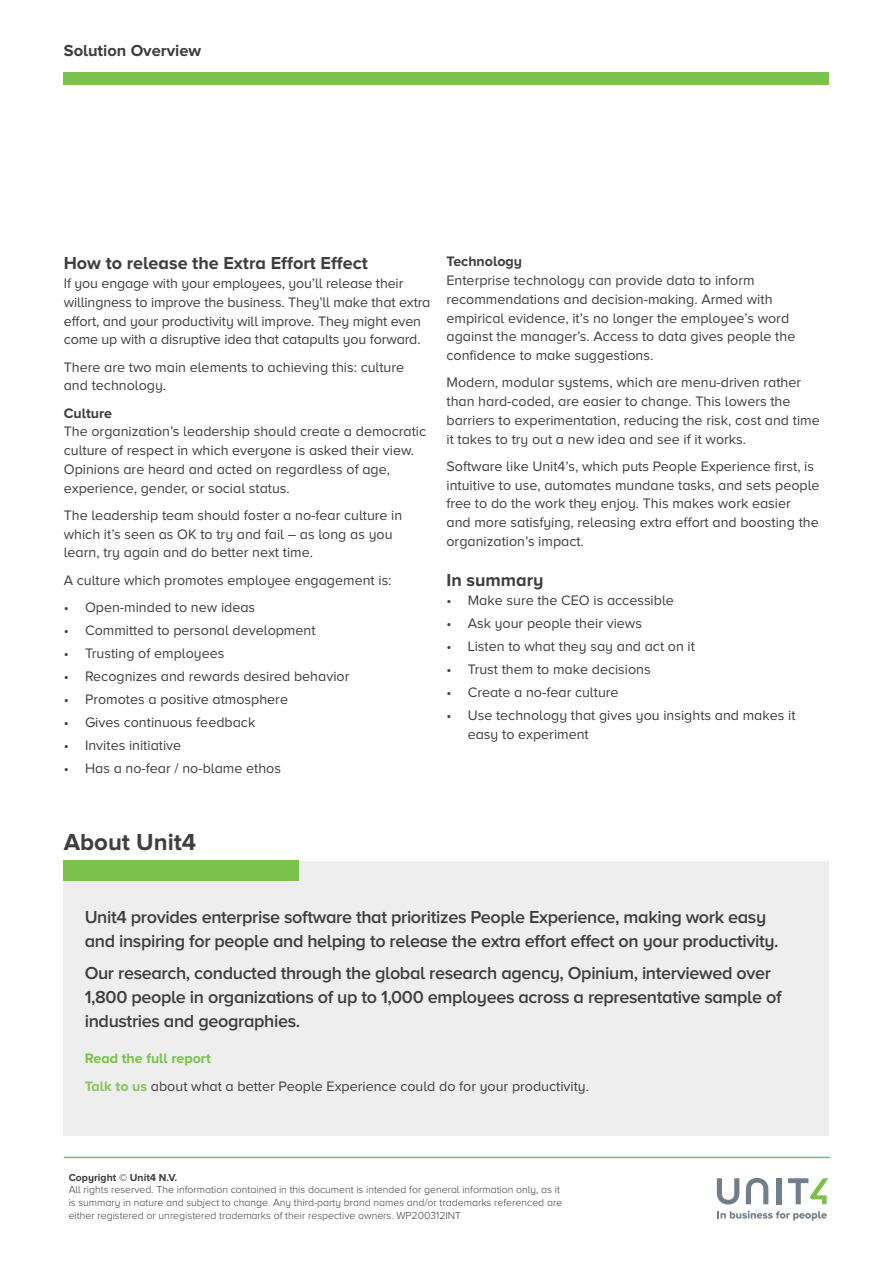
<style>
.page{position:relative;width:893px;height:1263px;background:#fff}
.page>*{position:absolute;margin:0;border:0;box-sizing:border-box;transform-origin:0 0}
.t1{font:700 24px "Proxima Nova A";color:#3e3e3f}
.Box_highlight{font:600 18px/24px "Proxima Nova A";letter-spacing:-.02em;color:#3e3e3f}
.Subtitle_2{font:700 18px "Proxima Nova A";color:#3e3e3f}
.t2{font:700 16.5px "Proxima Nova A";color:#3e3e3f}
.Body_copy{font:14.25px/18.8px "Proxima Nova A";color:#3e3e3f}
.Tabbed_body_copy{font:14.25px/18.8px "Proxima Nova A";color:#3e3e3f}
.t3{font:700 14.25px "Proxima Nova A";color:#7ac24b}
.Body_copy-2{font:700 14.25px "Proxima Nova A";color:#3e3e3f}
.TXT_introduction{font:300 10.5px/12.6px "Proxima Nova A";color:#3e3e3f}
.TXT_introduction-2{font:700 10.5px "Proxima Nova A";color:#3e3e3f}
.s1{font-weight:700;color:#87c65a}
</style>
<div class="page">
<div style="left:64px;top:72px;width:765px;height:13px;background:#7ac24b"></div>
<hr style="left:64px;top:1157px;width:766px;height:1px;background:#7ac24b">
<div style="left:64px;top:861px;width:765px;height:274px;background:#eeeeef"></div>
<div style="left:64px;top:861px;width:235px;height:20px;background:#7ac24b"></div>
<svg style="left:717px;top:1211px;width:110px;height:9px"></svg>
<svg style="left:717px;top:1178px;width:22px;height:26px"></svg>
<svg style="left:746px;top:1178px;width:22px;height:26px"></svg>
<div style="left:776px;top:1178px;width:5px;height:26px;background:#727f8a"></div>
<svg style="left:788px;top:1178px;width:40px;height:26px"></svg>
<p class="t2" style="left:64px;top:41px;width:139px">Solution Overview</p>
<p class="Subtitle_2" style="left:64px;top:253px;width:306px">How to release the Extra Effort Effect</p>
<p class="Body_copy" style="left:64px;top:274px;width:368px">If you engage with your employees, you’ll release their willingness to improve the business. They’ll make that extra effort, and your productivity will improve. They might even come up with a disruptive idea that catapults you forward.</p>
<p class="Body_copy" style="left:64px;top:357px;width:342px">There are two main elements to achieving this: culture and technology.</p>
<p class="Body_copy-2" style="left:64px;top:405px;width:50px">Culture</p>
<p class="Body_copy" style="left:64px;top:422px;width:364px">The organization’s leadership should create a democratic culture of respect in which everyone is asked their view.<br>Opinions are heard and acted on regardless of age, experience, gender, or social status.</p>
<p class="Body_copy" style="left:64px;top:506px;width:340px">The leadership team should foster a no-fear culture in which it’s seen as OK to try and fail – as long as you learn, try again and do better next time.</p>
<p class="Body_copy" style="left:64px;top:570px;width:329px">A culture which promotes employee engagement is:</p>
<p class="Tabbed_body_copy" style="left:64px;top:598px;width:193px">• Open-minded to new ideas</p>
<p class="Tabbed_body_copy" style="left:64px;top:621px;width:253px">• Committed to personal development</p>
<p class="Tabbed_body_copy" style="left:64px;top:644px;width:162px">• Trusting of employees</p>
<p class="Tabbed_body_copy" style="left:64px;top:667px;width:287px">• Recognizes and rewards desired behavior</p>
<p class="Tabbed_body_copy" style="left:64px;top:690px;width:226px">• Promotes a positive atmosphere</p>
<p class="Tabbed_body_copy" style="left:64px;top:713px;width:193px">• Gives continuous feedback</p>
<p class="Tabbed_body_copy" style="left:64px;top:736px;width:119px">• Invites initiative</p>
<p class="Tabbed_body_copy" style="left:64px;top:759px;width:219px">• Has a no-fear / no-blame ethos</p>
<p class="Body_copy-2" style="left:446px;top:254px;width:77px">Technology</p>
<p class="Body_copy" style="left:446px;top:271px;width:350px">Enterprise technology can provide data to inform recommendations and decision-making. Armed with empirical evidence, it’s no longer the employee’s word against the manager’s. Access to data gives people the confidence to make suggestions.</p>
<p class="Body_copy" style="left:446px;top:373px;width:375px">Modern, modular systems, which are menu-driven rather than hard-coded, are easier to change. This lowers the barriers to experimentation, reducing the risk, cost and time it takes to try out a new idea and see if it works.</p>
<p class="Body_copy" style="left:446px;top:457px;width:375px">Software like Unit4’s, which puts People Experience first, is intuitive to use, automates mundane tasks, and sets people free to do the work they enjoy. This makes work easier<br>and more satisfying, releasing extra effort and boosting the organization’s impact.</p>
<p class="Subtitle_2" style="left:446px;top:570px;width:99px">In summary</p>
<p class="Tabbed_body_copy" style="left:446px;top:591px;width:229px">• Make sure the CEO is accessible</p>
<p class="Tabbed_body_copy" style="left:446px;top:614px;width:197px">• Ask your people their views</p>
<p class="Tabbed_body_copy" style="left:446px;top:637px;width:250px">• Listen to what they say and act on it</p>
<p class="Tabbed_body_copy" style="left:446px;top:660px;width:206px">• Trust them to make decisions</p>
<p class="Tabbed_body_copy" style="left:446px;top:683px;width:174px">• Create a no-fear culture</p>
<p class="Tabbed_body_copy" style="left:468px;top:706px;width:329px;text-indent:-21px">• Use technology that gives you insights and makes it easy to experiment</p>
<p class="t1" style="left:64px;top:828px;width:134px">About Unit4</p>
<p class="Box_highlight" style="left:85px;top:904px;width:695px">Unit4 provides enterprise software that prioritizes People Experience, making work easy and inspiring for people and helping to release the extra effort effect on your productivity.</p>
<p class="Box_highlight" style="left:85px;top:961px;width:698px">Our research, conducted through the global research agency, Opinium, interviewed over<br>1,800 people in organizations of up to 1,000 employees across a representative sample of industries and geographies.</p>
<p class="t3" style="left:85px;top:1050px;width:128px">Read the full report</p>
<p class="Body_copy" style="left:85px;top:1077px;width:506px"><span class="s1">Talk to us</span> about what a better People Experience could do for your productivity.</p>
<p class="TXT_introduction-2" style="left:69px;top:1171px;width:110px">Copyright © Unit4 N.V.</p>
<p class="TXT_introduction" style="left:69px;top:1183px;width:495px">All rights reserved. The information contained in this document is intended for general information only, as it is summary in nature and subject to change. Any third-party brand names and/or trademarks referenced are either registered or unregistered trademarks of their respective owners. WP200312INT</p>
</div>
